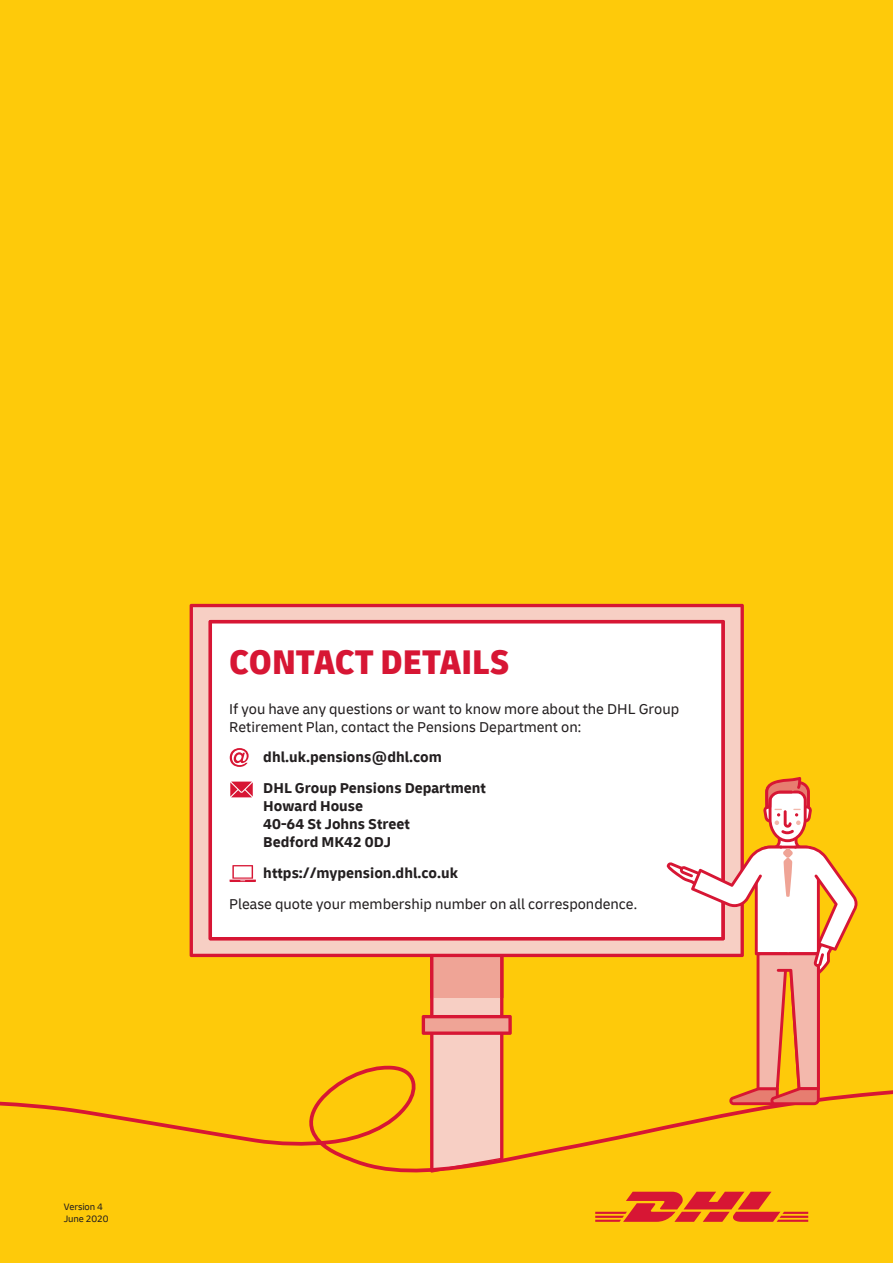
<style>
.page{position:relative;width:893px;height:1263px;background:#feca0a}
.page>*{position:absolute;margin:0;border:0;box-sizing:border-box;transform-origin:0 0}
.DHL_Heading_1{font:900 condensed 36px "Delivery";color:#d71634}
.DHL_Body_10pt{font:15px/18px "Delivery";color:#231f20}
.DHL_Body_10pt-2{font:700 15px/18px "Delivery";color:#231f20}
.DHL_smallprint{font:9.75px/11.7px "Delivery";letter-spacing:-.01em;color:#231f20}
</style>
<div class="page">
<svg style="left:595px;top:1192px;width:213px;height:30px"></svg>
<svg style="left:422px;top:957px;width:90px;height:97px"></svg>
<svg style="left:190px;top:604px;width:554px;height:353px;fill:#f7cfc4"></svg>
<div style="left:209px;top:620px;width:516px;height:320px;background:#fff"></div>
<svg style="left:0;top:1054px;width:893px;height:119px"></svg>
<svg style="left:667px;top:777px;width:190px;height:328px"></svg>
<svg style="left:230px;top:865px;width:26px;height:17px"></svg>
<svg style="left:230px;top:748px;width:19px;height:19px"></svg>
<svg style="left:230px;top:781px;width:23px;height:16px"></svg>
<p class="DHL_smallprint" style="left:64px;top:1201px;width:46px">Version 4<br>June 2020</p>
<p class="DHL_Heading_1" style="left:229px;top:640px;width:282px">CONTACT DETAILS</p>
<p class="DHL_Body_10pt" style="left:229px;top:700px;width:451px">If you have any questions or want to know more about the DHL Group<br>Retirement Plan, contact the Pensions Department on:</p>
<p class="DHL_Body_10pt-2" style="left:263px;top:748px;width:180px">dhl.uk.pensions@dhl.com</p>
<p class="DHL_Body_10pt-2" style="left:263px;top:779px;width:224px">DHL Group Pensions Department<br>Howard House<br>40-64 St Johns Street<br>Bedford MK42 0DJ</p>
<p class="DHL_Body_10pt-2" style="left:263px;top:864px;width:196px">https://mypension.dhl.co.uk</p>
<p class="DHL_Body_10pt" style="left:229px;top:895px;width:409px">Please quote your membership number on all correspondence.</p>
</div>
